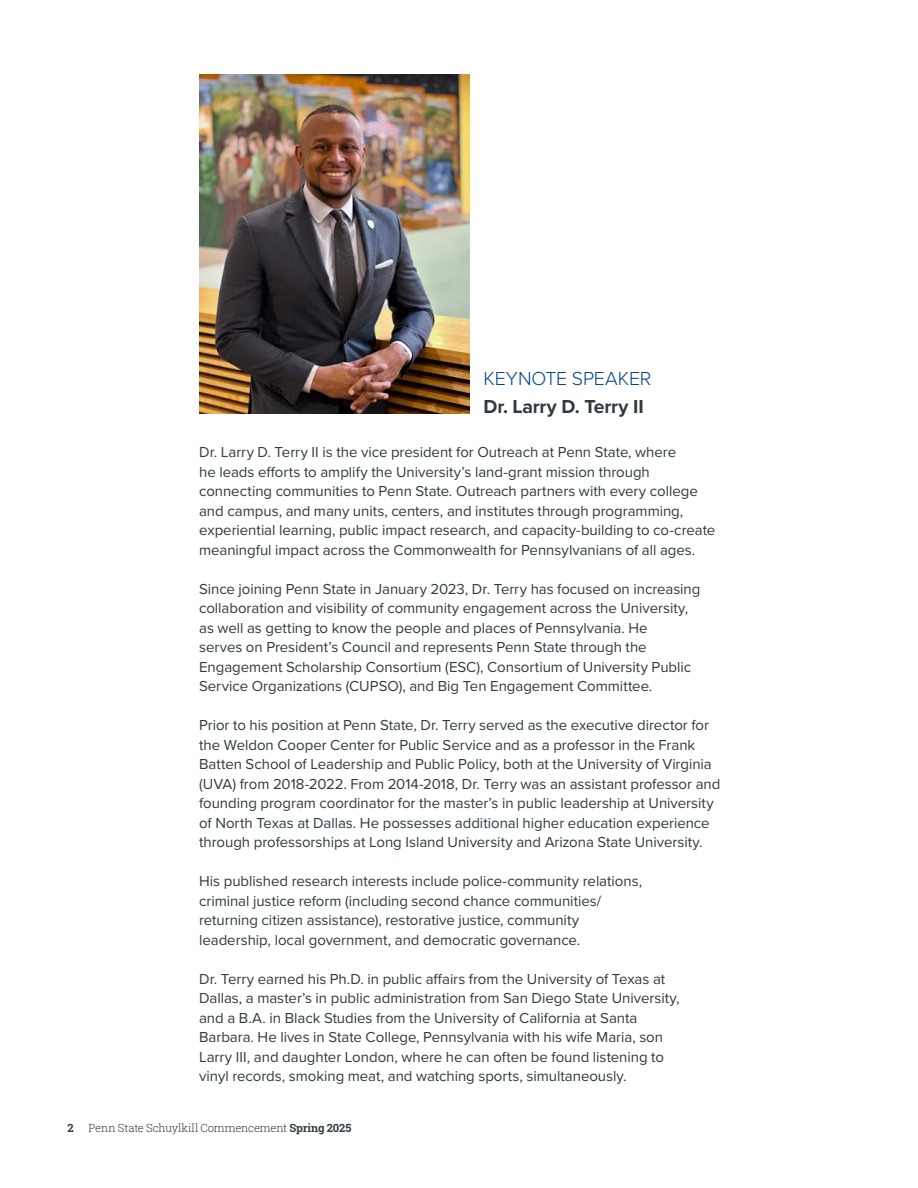
<style>
.page{position:relative;width:918px;height:1188px;background:#fff}
.page>*{position:absolute;margin:0;border:0;box-sizing:border-box;transform-origin:0 0}
.Body-bold-left{font:700 19.5px "Proxima Nova";letter-spacing:-.01em;color:#2f3b41}
.Body-bold-left-2{font:300 19.5px "Proxima Nova";letter-spacing:-.005em;color:#02448d}
.Body-bold-left-3{font:15px/19.5px "Proxima Nova";letter-spacing:-.005em;color:#2f3b41}
.t1{font:300 11.25px "Roboto Slab";letter-spacing:-.015em;color:#2f3b41}
.t2{font:700 11.25px "Roboto Slab";color:#2f3b41}
.s1{font-weight:700}
</style>
<div class="page">
<img style="left:199px;top:74px;width:271px;height:340px">
<p class="Body-bold-left-2" style="left:483px;top:364px;width:169px">KEYNOTE SPEAKER</p>
<p class="Body-bold-left" style="left:483px;top:392px;width:162px">Dr. Larry D. Terry II</p>
<p class="Body-bold-left-3" style="left:199px;top:442px;width:518px">Dr. Larry D. Terry II is the vice president for Outreach at Penn State, where<br>he leads efforts to amplify the University’s land-grant mission through connecting communities to Penn State. Outreach partners with every college and campus, and many units, centers, and institutes through programming, experiential learning, public impact research, and capacity-building to co-create meaningful impact across the Commonwealth for Pennsylvanians of all ages.</p>
<p class="Body-bold-left-3" style="left:199px;top:578px;width:503px">Since joining Penn State in January 2023, Dr. Terry has focused on increasing collaboration and visibility of community engagement across the University, as well as getting to know the people and places of Pennsylvania. He<br>serves on President’s Council and represents Penn State through the Engagement Scholarship Consortium (ESC), Consortium of University Public Service Organizations (CUPSO), and Big Ten Engagement Committee.</p>
<p class="Body-bold-left-3" style="left:199px;top:715px;width:523px">Prior to his position at Penn State, Dr. Terry served as the executive director for the Weldon Cooper Center for Public Service and as a professor in the Frank Batten School of Leadership and Public Policy, both at the University of Virginia (UVA) from 2018-2022. From 2014-2018, Dr. Terry was an assistant professor and founding program coordinator for the master’s in public leadership at University of North Texas at Dallas. He possesses additional higher education experience through professorships at Long Island University and Arizona State University.</p>
<p class="Body-bold-left-3" style="left:199px;top:871px;width:445px">His published research interests include police-community relations, criminal justice reform (including second chance communities/ returning citizen assistance), restorative justice, community leadership, local government, and democratic governance.</p>
<p class="Body-bold-left-3" style="left:199px;top:968px;width:482px">Dr. Terry earned his Ph.D. in public affairs from the University of Texas at Dallas, a master’s in public administration from San Diego State University, and a B.A. in Black Studies from the University of California at Santa Barbara. He lives in State College, Pennsylvania with his wife Maria, son Larry III, and daughter London, where he can often be found listening to vinyl records, smoking meat, and watching sports, simultaneously.</p>
<p class="t2" style="left:68px;top:1120px;width:8px">2</p>
<p class="t1" style="left:89px;top:1120px;width:264px">Penn State Schuylkill Commencement <span class="s1">Spring 2025</span></p>
</div>
